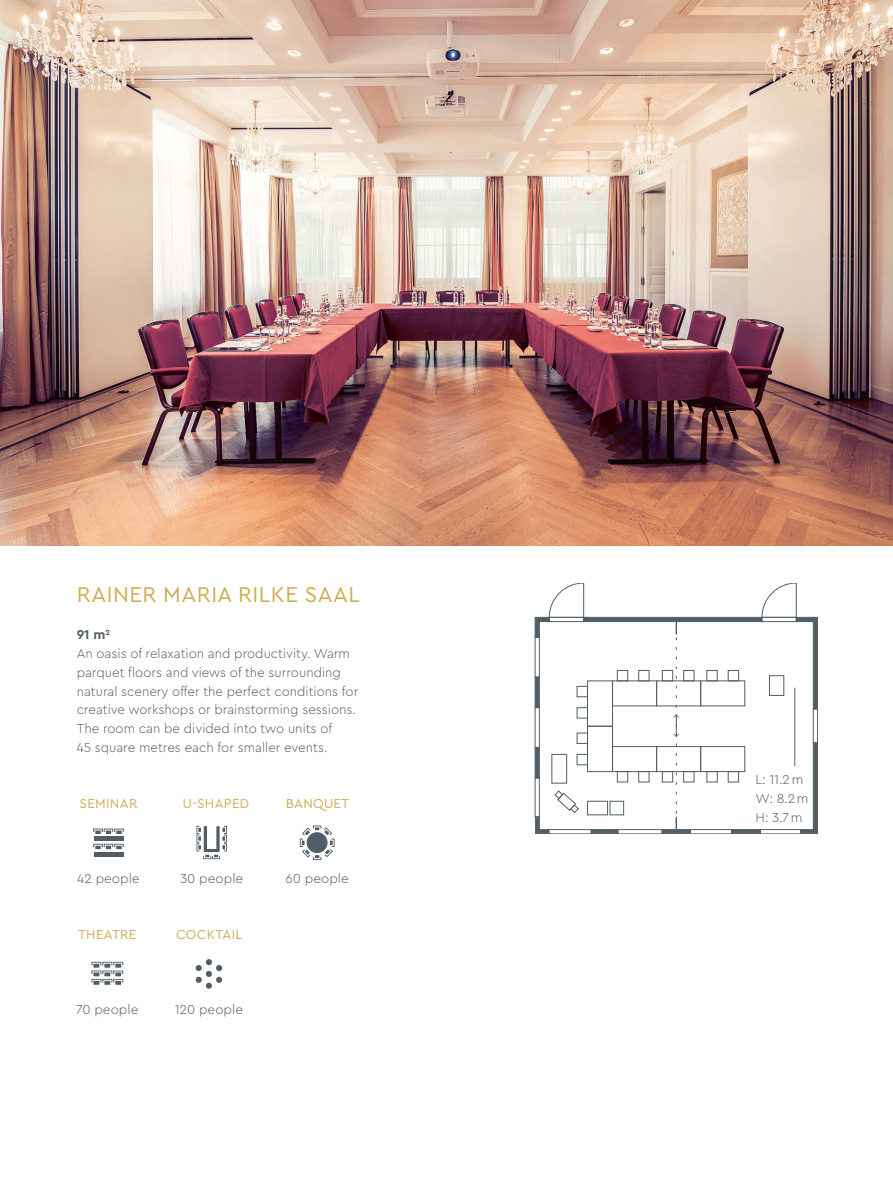
<style>
.page{position:relative;width:893px;height:1191px;background:#fff}
.page>*{position:absolute;margin:0;border:0;box-sizing:border-box;transform-origin:0 0}
.t1{font:22.5px "Cera PRO";letter-spacing:.02em;color:#d0ad53}
.t2{font:300 13.5px/18.8px "Cera PRO";color:#525e65}
.t3{font:13.5px "Cera PRO";letter-spacing:.02em;color:#d0ad53}
.s1{font-weight:700}
</style>
<div class="page">
<img style="left:0;top:0;width:893px;height:546px">
<svg style="left:195px;top:959px;width:28px;height:29px"></svg>
<div style="left:587px;top:726px;width:26px;height:45px;border:1px solid #525e65"></div>
<div style="left:587px;top:680px;width:26px;height:46px;border:1px solid #525e65"></div>
<div style="left:700px;top:680px;width:45px;height:26px;border:1px solid #525e65"></div>
<div style="left:612px;top:746px;width:45px;height:25px;border:1px solid #525e65"></div>
<div style="left:656px;top:746px;width:45px;height:25px;border:1px solid #525e65"></div>
<div style="left:700px;top:746px;width:45px;height:25px;border:1px solid #525e65"></div>
<div style="left:617px;top:670px;width:11px;height:11px;border:1px solid #525e65"></div>
<div style="left:638px;top:670px;width:11px;height:11px;border:1px solid #525e65"></div>
<div style="left:577px;top:707px;width:11px;height:11px;border:1px solid #525e65"></div>
<div style="left:577px;top:686px;width:11px;height:11px;border:1px solid #525e65"></div>
<div style="left:577px;top:754px;width:11px;height:11px;border:1px solid #525e65"></div>
<div style="left:577px;top:733px;width:11px;height:10px;border:1px solid #525e65"></div>
<div style="left:662px;top:670px;width:11px;height:11px;border:1px solid #525e65"></div>
<div style="left:683px;top:670px;width:11px;height:11px;border:1px solid #525e65"></div>
<div style="left:707px;top:670px;width:10px;height:11px;border:1px solid #525e65"></div>
<div style="left:728px;top:670px;width:11px;height:11px;border:1px solid #525e65"></div>
<div style="left:617px;top:771px;width:11px;height:11px;border:1px solid #525e65"></div>
<div style="left:638px;top:771px;width:11px;height:11px;border:1px solid #525e65"></div>
<div style="left:662px;top:771px;width:11px;height:11px;border:1px solid #525e65"></div>
<div style="left:683px;top:771px;width:11px;height:11px;border:1px solid #525e65"></div>
<div style="left:707px;top:771px;width:10px;height:11px;border:1px solid #525e65"></div>
<div style="left:728px;top:771px;width:11px;height:11px;border:1px solid #525e65"></div>
<hr style="left:794px;top:687px;width:1px;height:79px;background:#525e65">
<div style="left:552px;top:754px;width:15px;height:29px;border:1px solid #525e65"></div>
<div style="left:587px;top:801px;width:21px;height:14px;border:1px solid #525e65"></div>
<div style="left:610px;top:801px;width:14px;height:14px;border:1px solid #525e65"></div>
<div style="left:591px;top:829px;width:27px;height:5px;background:#525e65"></div>
<div style="left:662px;top:829px;width:28px;height:5px;background:#525e65"></div>
<div style="left:732px;top:829px;width:28px;height:5px;background:#525e65"></div>
<hr style="left:584px;top:617px;width:178px;height:4px;background:#525e65">
<div style="left:535px;top:677px;width:4px;height:31px;border:1px solid #525e65"></div>
<div style="left:535px;top:747px;width:4px;height:31px;border:1px solid #525e65"></div>
<svg style="left:535px;top:790px;width:44px;height:44px"></svg>
<div style="left:591px;top:829px;width:27px;height:5px;border:1px solid #525e65"></div>
<div style="left:662px;top:829px;width:29px;height:5px;border:1px solid #525e65"></div>
<div style="left:731px;top:829px;width:29px;height:5px;border:1px solid #525e65"></div>
<svg style="left:801px;top:738px;width:16px;height:96px"></svg>
<div style="left:583px;top:617px;width:179px;height:5px;border:1px solid #525e65"></div>
<div style="left:813px;top:709px;width:4px;height:34px;border:1px solid #525e65"></div>
<div style="left:760px;top:829px;width:41px;height:5px;border:1px solid #525e65"></div>
<div style="left:690px;top:829px;width:42px;height:5px;border:1px solid #525e65"></div>
<div style="left:618px;top:829px;width:44px;height:5px;border:1px solid #525e65"></div>
<div style="left:549px;top:829px;width:42px;height:5px;border:1px solid #525e65"></div>
<svg style="left:762px;top:583px;width:55px;height:130px"></svg>
<svg style="left:535px;top:583px;width:49px;height:58px"></svg>
<svg style="left:673px;top:620px;width:6px;height:211px"></svg>
<div style="left:94px;top:836px;width:29px;height:5px;background:#525e65"></div>
<svg style="left:94px;top:831px;width:8px;height:3px"></svg>
<svg style="left:105px;top:831px;width:7px;height:3px"></svg>
<svg style="left:94px;top:829px;width:21px;height:2px"></svg>
<svg style="left:115px;top:829px;width:8px;height:5px"></svg>
<div style="left:94px;top:851px;width:29px;height:5px;background:#525e65"></div>
<svg style="left:94px;top:847px;width:8px;height:3px"></svg>
<svg style="left:105px;top:847px;width:7px;height:3px"></svg>
<svg style="left:94px;top:844px;width:21px;height:3px"></svg>
<svg style="left:115px;top:844px;width:8px;height:6px"></svg>
<svg style="left:197px;top:826px;width:30px;height:32px"></svg>
<svg style="left:93px;top:965px;width:7px;height:3px"></svg>
<svg style="left:104px;top:965px;width:7px;height:3px"></svg>
<svg style="left:92px;top:962px;width:31px;height:3px"></svg>
<svg style="left:114px;top:962px;width:8px;height:6px"></svg>
<svg style="left:93px;top:973px;width:7px;height:4px"></svg>
<svg style="left:104px;top:973px;width:7px;height:4px"></svg>
<svg style="left:92px;top:971px;width:31px;height:2px"></svg>
<svg style="left:114px;top:971px;width:8px;height:6px"></svg>
<svg style="left:92px;top:979px;width:31px;height:6px"></svg>
<svg style="left:114px;top:980px;width:8px;height:5px"></svg>
<svg style="left:300px;top:826px;width:34px;height:33px"></svg>
<div style="left:307px;top:832px;width:21px;height:21px;background:#525e65;border-radius:50%"></div>
<h1 class="t1" style="left:77px;top:579px;width:284px">RAINER MARIA RILKE SAAL</h1>
<p class="t2" style="left:77px;top:625px;width:283px"><span class="s1">91 m</span><sup>2<br></sup>An oasis of relaxation and productivity. Warm parquet floors and views of the surrounding natural scenery offer the perfect conditions for creative workshops or brainstorming sessions.<br>The room can be divided into two units of<br>45 square metres each for smaller events.</p>
<p class="t3" style="left:80px;top:794px;width:59px">SEMINAR</p>
<p class="t2" style="left:77px;top:868px;width:64px">42 people</p>
<p class="t3" style="left:183px;top:794px;width:68px">U-SHAPED</p>
<p class="t2" style="left:180px;top:868px;width:65px">30 people</p>
<p class="t3" style="left:78px;top:926px;width:60px">THEATRE</p>
<p class="t3" style="left:176px;top:926px;width:68px">COCKTAIL</p>
<p class="t2" style="left:76px;top:1000px;width:64px">70 people</p>
<p class="t2" style="left:175px;top:1000px;width:70px">120 people</p>
<p class="t3" style="left:286px;top:794px;width:65px">BANQUET</p>
<p class="t2" style="left:285px;top:868px;width:65px">60 people</p>
<p class="t2" style="left:756px;top:770px;width:54px">L: 11.2 m<br>W: 8.2 m<br>H: 3.7 m</p>
</div>
